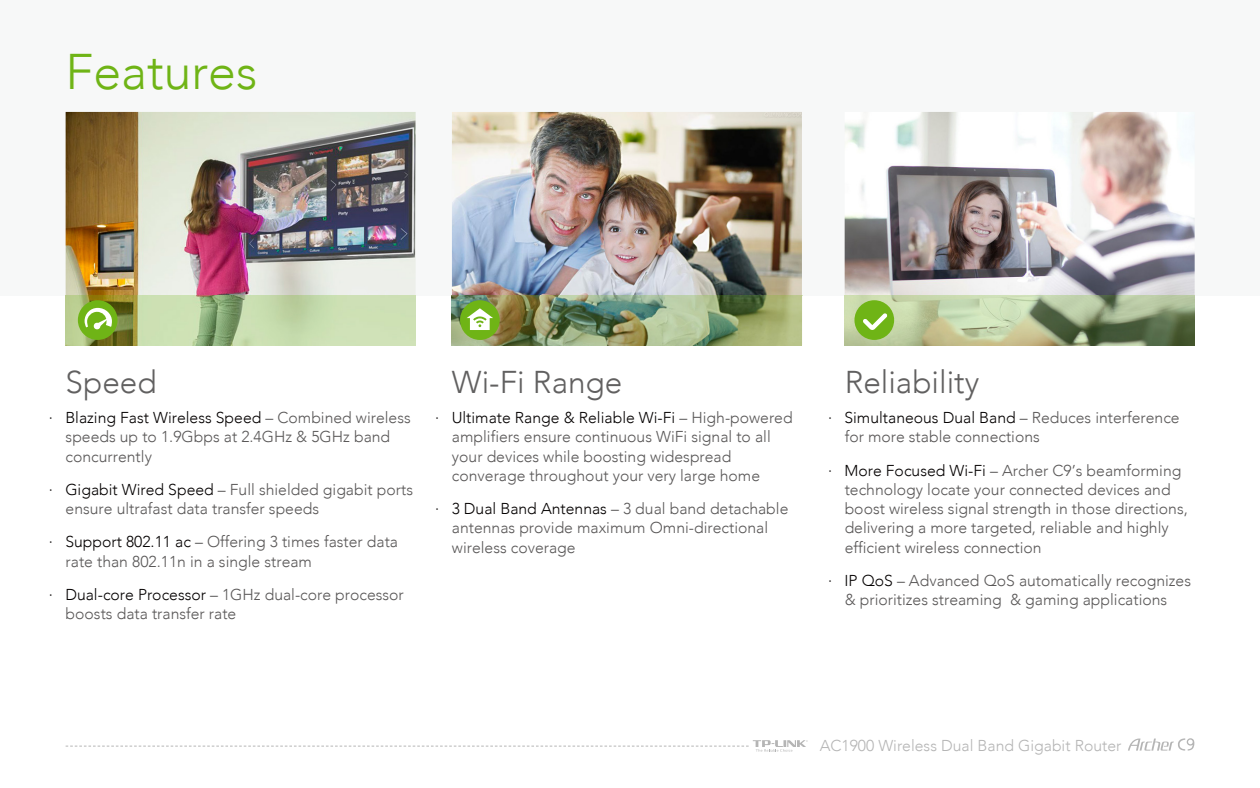
<style>
.page{position:relative;width:1260px;height:788px;background:#fff}
.page>*{position:absolute;margin:0;border:0;box-sizing:border-box;transform-origin:0 0}
.t1{font:300 49.96px "Avenir";color:#6fb416}
.t2{font:300 31.5px "Avenir";color:#616060}
.t3{font:300 15.75px/19.2px "Avenir";color:#595757}
.t4{font:300 15.75px "Avenir";color:#b5b5b5}
.s1{color:#040000}
</style>
<div class="page">
<div style="left:0;top:0;width:1260px;height:295px;background:#f7f8f8"></div>
<img style="left:66px;top:112px;width:350px;height:183px">
<img style="left:452px;top:112px;width:350px;height:183px">
<img style="left:452px;top:295px;width:350px;height:50px">
<img style="left:845px;top:112px;width:350px;height:183px">
<img style="left:845px;top:295px;width:350px;height:50px">
<img style="left:66px;top:295px;width:350px;height:50px">
<div style="left:78px;top:300px;width:40px;height:40px;background:#6fb416;border-radius:50%"></div>
<svg style="left:85px;top:308px;width:27px;height:22px"></svg>
<div style="left:460px;top:300px;width:40px;height:40px;background:#6fb416;border-radius:50%"></div>
<svg style="left:1128px;top:738px;width:66px;height:12px"></svg>
<div style="left:854px;top:300px;width:40px;height:40px;background:#6fb416;border-radius:50%"></div>
<svg style="left:863px;top:313px;width:24px;height:17px"></svg>
<svg style="left:467px;top:308px;width:26px;height:22px"></svg>
<svg style="left:66px;top:740px;width:742px;height:11px"></svg>
<h1 class="t1" style="left:66px;top:51px;width:193px">Features</h1>
<h2 class="t2" style="left:66px;top:369px;width:93px">Speed</h2>
<h2 class="t2" style="left:452px;top:369px;width:172px">Wi-Fi Range</h2>
<h2 class="t2" style="left:845px;top:369px;width:136px">Reliability</h2>
<p class="t3" style="left:66px;top:409px;width:347px;text-indent:-17px"><span class="s1">· Blazing Fast Wireless Speed</span> – Combined wireless speeds up to 1.9Gbps at 2.4GHz &amp; 5GHz band concurrently</p>
<p class="t3" style="left:66px;top:481px;width:349px;text-indent:-17px"><span class="s1">· Gigabit Wired Speed</span> – Full shielded gigabit ports ensure ultrafast data transfer speeds</p>
<p class="t3" style="left:66px;top:533px;width:334px;text-indent:-17px"><span class="s1">· Support 802.11 ac</span> – Offering 3 times faster data rate than 802.11n in a single stream</p>
<p class="t3" style="left:66px;top:586px;width:340px;text-indent:-17px"><span class="s1">· Dual-core Processor</span> – 1GHz dual-core processor boosts data transfer rate</p>
<p class="t3" style="left:452px;top:409px;width:342px;text-indent:-17px"><span class="s1">· Ultimate Range &amp; Reliable Wi-Fi</span> – High-powered amplifiers ensure continuous WiFi signal to all your devices while boosting widespread converage throughout your very large home</p>
<p class="t3" style="left:452px;top:500px;width:338px;text-indent:-17px"><span class="s1">· 3 Dual Band Antennas</span> – 3 dual band detachable antennas provide maximum Omni-directional wireless coverage</p>
<p class="t3" style="left:845px;top:409px;width:337px;text-indent:-17px"><span class="s1">· Simultaneous Dual Band</span> – Reduces interference for more stable connections</p>
<p class="t3" style="left:845px;top:462px;width:345px;text-indent:-17px"><span class="s1">· More Focused Wi-Fi</span> – Archer C9’s beamforming technology locate your connected devices and boost wireless signal strength in those directions, delivering a more targeted, reliable and highly efficient wireless connection</p>
<p class="t3" style="left:828px;top:572px;width:365px;text-align:center"><span class="s1">· IP QoS</span> – Advanced QoS automatically recognizes &amp; prioritizes streaming &amp; gaming applications</p>
<p class="t4" style="left:820px;top:738px;width:303px">AC1900 Wireless Dual Band Gigabit Router</p>
</div>
